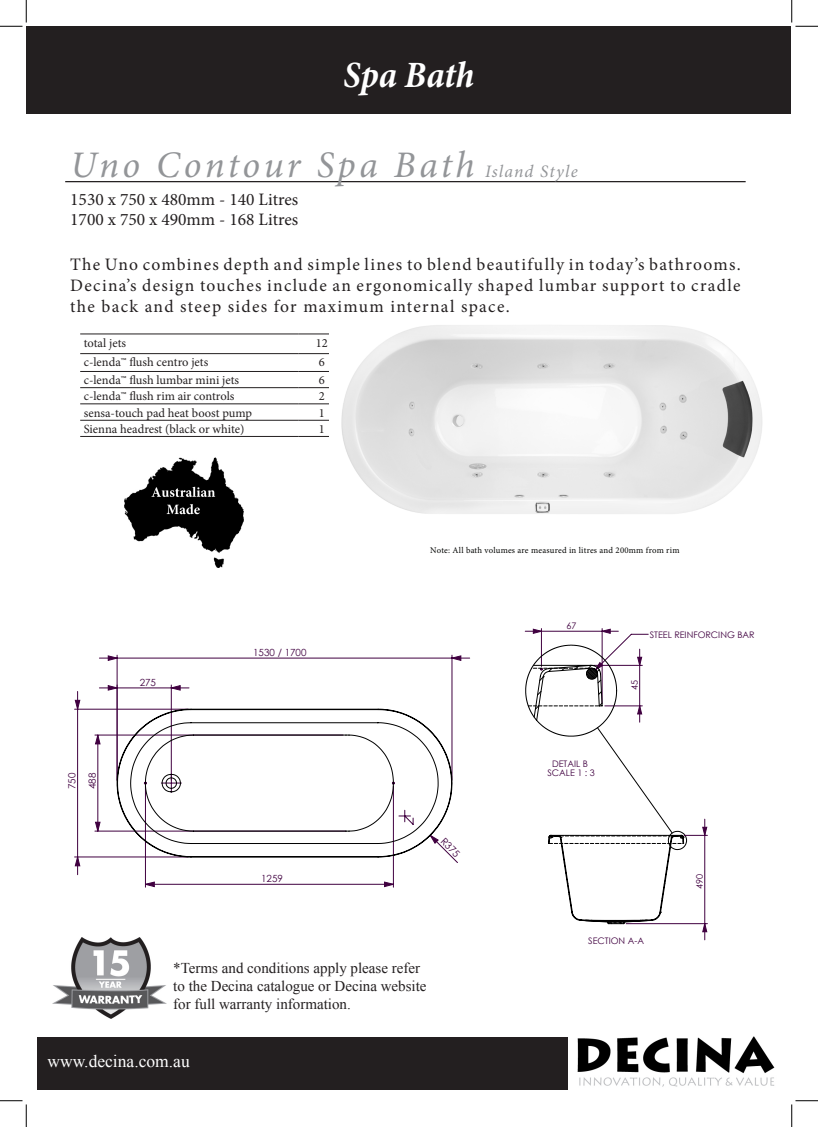
<style>
.page{position:relative;width:818px;height:1127px;background:#fff}
.page>*{position:absolute;margin:0;border:0;box-sizing:border-box;transform-origin:0 0}
.t1{font:italic 37.5px "Minion Pro";letter-spacing:.09em;color:#939598}
.t2{font:italic 700 condensed 37.5px "Minion Pro";letter-spacing:-.005em;color:#fff}
.t3{font:17.5px/21px "Minion Pro";letter-spacing:.065em;color:#231f20;text-align:justify}
.t4{font:17.5px "Minion Pro";color:#231f20}
.t5{font:17.5px "Times New Roman";color:#fff}
.t6{font:15px/18px "Times New Roman";color:#231f20}
.t7{font:12.5px "Minion Pro";color:#231f20}
.t8{font:9.88px "Century Gothic";color:#400040}
.t9{font:9px/9.5px "Century Gothic";color:#400040;text-align:center}
.t10{font:8.75px "Minion Pro";letter-spacing:.025em;color:#040503}
.s1{font-size:17.5px}
</style>
<div class="page">
<div style="left:26px;top:26px;width:765px;height:88px;background:#231f20"></div>
<hr style="left:65px;top:181px;width:681px;height:1px;background:#231f20">
<img style="left:577px;top:1036px;width:198px;height:51px">
<div style="left:38px;top:1036px;width:530px;height:53px;background:#231f20"></div>
<img style="left:53px;top:937px;width:113px;height:81px">
<img style="left:125px;top:457px;width:118px;height:110px">
<hr style="left:80px;top:333px;width:218px;height:1px;background:#231f20">
<hr style="left:298px;top:333px;width:47px;height:1px;background:#231f20">
<hr style="left:80px;top:353px;width:218px;height:1px;background:#231f20">
<hr style="left:298px;top:353px;width:47px;height:1px;background:#231f20">
<hr style="left:80px;top:371px;width:218px;height:1px;background:#231f20">
<hr style="left:298px;top:371px;width:47px;height:1px;background:#231f20">
<hr style="left:80px;top:387px;width:218px;height:1px;background:#231f20">
<hr style="left:298px;top:387px;width:47px;height:1px;background:#231f20">
<hr style="left:80px;top:403px;width:218px;height:1px;background:#231f20">
<hr style="left:298px;top:403px;width:47px;height:1px;background:#231f20">
<hr style="left:80px;top:420px;width:218px;height:1px;background:#231f20">
<hr style="left:298px;top:420px;width:47px;height:1px;background:#231f20">
<hr style="left:80px;top:436px;width:218px;height:1px;background:#231f20">
<hr style="left:298px;top:436px;width:47px;height:1px;background:#231f20">
<img style="left:329px;top:325px;width:433px;height:189px">
<svg style="left:737px;top:1040px;width:24px;height:1px"></svg>
<hr style="left:655px;top:994px;width:106px;height:1px;background:#191924">
<hr style="left:655px;top:1008px;width:106px;height:1px;background:#191924">
<hr style="left:490px;top:1030px;width:82px;height:1px;background:#400040">
<hr style="left:490px;top:1044px;width:271px;height:1px;background:#400040">
<hr style="left:817px;top:610px;width:1px;height:342px;background:#400040">
<hr style="left:490px;top:610px;width:271px;height:1px;background:#400040">
<hr style="left:490px;top:610px;width:1px;height:342px;background:#400040">
<hr style="left:547px;top:966px;width:214px;height:1px;background:#400040">
<hr style="left:533px;top:1008px;width:122px;height:1px;background:#400040">
<hr style="left:572px;top:1030px;width:189px;height:1px;background:#400040">
<hr style="left:533px;top:1017px;width:228px;height:1px;background:#400040">
<svg style="left:490px;top:628px;width:217px;height:311px"></svg>
<hr style="left:65px;top:1126px;width:409px;height:1px;background:#400040">
<hr style="left:65px;top:640px;width:409px;height:1px;background:#400040">
<hr style="left:65px;top:640px;width:1px;height:270px;background:#400040">
<hr style="left:452px;top:655px;width:1px;height:125px;background:#400040">
<hr style="left:117px;top:655px;width:1px;height:125px;background:#400040">
<svg style="left:99px;top:655px;width:371px;height:6px"></svg>
<svg style="left:75px;top:684px;width:383px;height:204px"></svg>
<svg style="left:116px;top:708px;width:337px;height:149px"></svg>
<svg style="left:0;top:0;width:27px;height:27px"></svg>
<svg style="left:0;top:1100px;width:27px;height:26px"></svg>
<svg style="left:791px;top:0;width:27px;height:27px"></svg>
<svg style="left:791px;top:1100px;width:27px;height:27px"></svg>
<p class="t2" style="left:344px;top:49px;width:132px">Spa Bath</p>
<p class="t1" style="left:70px;top:139px;width:509px">Uno Contour Spa Bath <span class="s1">Island Style</span></p>
<p class="t4" style="left:70px;top:188px;width:229px">1530 x 750 x 480mm - 140 Litres</p>
<p class="t4" style="left:70px;top:208px;width:229px">1700 x 750 x 490mm - 168 Litres</p>
<p class="t3" style="left:70px;top:254px;width:672px">The Uno combines depth and simple lines to blend beautifully in today’s bathrooms.<br>Decina’s design touches include an ergonomically shaped lumbar support to cradle the back and steep sides for maximum internal space.</p>
<p class="t7" style="left:84px;top:334px;width:44px">total jets</p>
<p class="t7" style="left:316px;top:334px;width:14px">12</p>
<p class="t7" style="left:84px;top:354px;width:126px">c-lenda™ flush centro jets</p>
<p class="t7" style="left:319px;top:354px;width:7px">6</p>
<p class="t7" style="left:84px;top:371px;width:157px">c-lenda™ flush lumbar mini jets</p>
<p class="t7" style="left:319px;top:371px;width:7px">6</p>
<p class="t7" style="left:84px;top:388px;width:152px">c-lenda™ flush rim air controls</p>
<p class="t7" style="left:319px;top:388px;width:7px">2</p>
<p class="t7" style="left:84px;top:404px;width:170px">sensa-touch pad heat boost pump</p>
<p class="t7" style="left:319px;top:404px;width:7px">1</p>
<p class="t7" style="left:84px;top:420px;width:162px">Sienna headrest (black or white)</p>
<p class="t7" style="left:319px;top:420px;width:7px">1</p>
<p class="t8" style="left:65px;top:789px;width:18px;rotate:-90deg">750</p>
<p class="t8" style="left:85px;top:789px;width:18px;rotate:-90deg">488</p>
<p class="t8" style="left:140px;top:675px;width:18px">275</p>
<p class="t8" style="left:253px;top:645px;width:55px">1530 / 1700</p>
<p class="t10" style="left:430px;top:544px;width:251px">Note: All bath volumes are measured in litres and 200mm from rim</p>
<p class="t9" style="left:567px;top:621px;width:11px">67</p>
<p class="t9" style="left:650px;top:629px;width:106px">STEEL REINFORCING BAR</p>
<p class="t9" style="left:630px;top:690px;width:11px;rotate:-90deg">45</p>
<p class="t8" style="left:261px;top:871px;width:23px">1259</p>
<p class="t8" style="left:447px;top:834px;width:24px;rotate:45deg">R375</p>
<p class="t6" style="left:173px;top:958px;width:255px">*Terms and conditions apply please refer to the Decina catalogue or Decina website for full warranty information.</p>
<p class="t9" style="left:547px;top:758px;width:49px">DETAIL B<br>SCALE 1 : 3</p>
<p class="t8" style="left:604px;top:933px;width:53px">SCALE 1 : 3</p>
<p class="t9" style="left:588px;top:935px;width:57px">SECTION A-A</p>
<p class="t9" style="left:695px;top:888px;width:16px;rotate:-90deg">490</p>
<p class="t5" style="left:48px;top:1048px;width:144px">www.decina.com.au</p>
</div>
